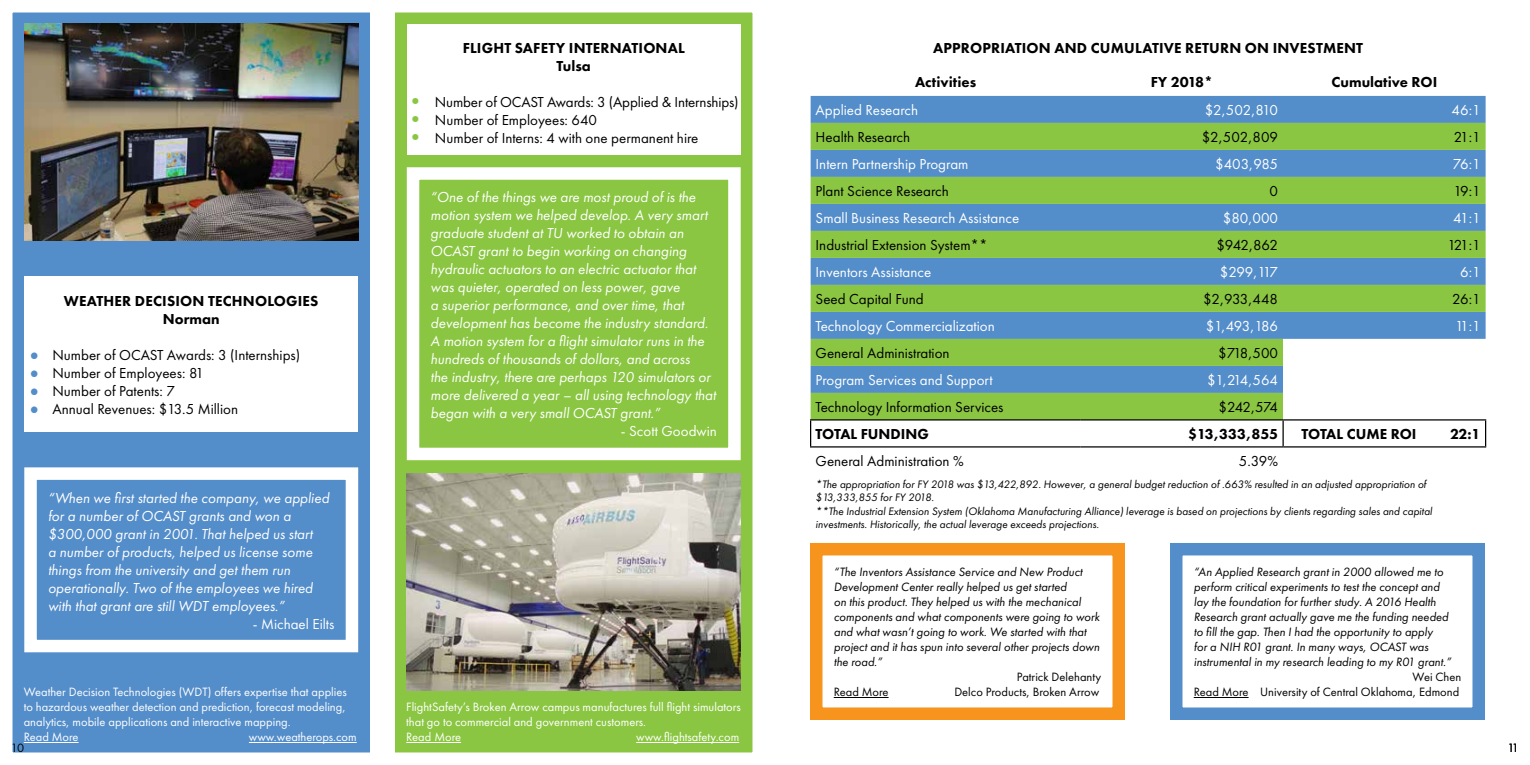
<style>
.page{position:relative;width:1530px;height:765px;background:#fff}
.page>*{position:absolute;margin:0;border:0;box-sizing:border-box;transform-origin:0 0}
.t1{font:italic 15px/18px "Futura PT";color:#fff}
.t2{font:15px "Futura PT";color:#000}
.t3{font:15px "Futura PT";color:#fff}
.t4{font:800 15px/18px "Futura PT";letter-spacing:.01em;color:#000;text-align:center}
.t5{font:italic 12.5px/15px "Futura PT";color:#000}
.t6{font:12.5px/15px "Futura PT";color:#fff}
.t7{font:12.5px/15px "Futura PT";color:#000;text-align:right}
.t8{font:italic 11.25px/13.5px "Futura PT";color:#000}
.s1{font-family:"Verdana";font-weight:700;color:#538dca}
.s2{font-family:"Hobo Std";color:#8ac642}
</style>
<div class="page">
<div style="left:395px;top:12px;width:358px;height:741px;background:#8ac642"></div>
<img style="left:407px;top:473px;width:334px;height:217px">
<div style="left:407px;top:24px;width:334px;height:130px;background:#fff"></div>
<div style="left:413px;top:174px;width:321px;height:280px;background:#8ac642"></div>
<div style="left:407px;top:167px;width:334px;height:293px;border:12px solid #fff"></div>
<div style="left:12px;top:12px;width:358px;height:741px;background:#538dca"></div>
<img style="left:24px;top:24px;width:334px;height:217px">
<div style="left:24px;top:276px;width:334px;height:156px;background:#fff"></div>
<div style="left:31px;top:474px;width:321px;height:172px;background:#538dca"></div>
<div style="left:24px;top:467px;width:334px;height:185px;border:12px solid #fff"></div>
<div style="left:811px;top:96px;width:675px;height:27px;background:#538dca"></div>
<svg style="left:811px;top:123px;width:675px;height:296px;background:#70ab81"></svg>
<hr style="left:810px;top:419px;width:271px;height:2px;background:#000">
<svg style="left:810px;top:421px;width:1px;height:25px"></svg>
<hr style="left:1081px;top:419px;width:202px;height:2px;background:#000">
<hr style="left:810px;top:446px;width:271px;height:2px;background:#000">
<hr style="left:1081px;top:446px;width:202px;height:2px;background:#000">
<hr style="left:1282px;top:421px;width:2px;height:25px;background:#000">
<svg style="left:1283px;top:339px;width:203px;height:107px"></svg>
<hr style="left:1283px;top:446px;width:152px;height:2px;background:#000">
<hr style="left:1435px;top:446px;width:51px;height:2px;background:#000">
<hr style="left:834px;top:697px;width:55px;height:1px;background:#000">
<div style="left:810px;top:543px;width:315px;height:177px;border:12px solid #f7941e"></div>
<hr style="left:1194px;top:697px;width:55px;height:1px;background:#000">
<div style="left:1170px;top:543px;width:315px;height:177px;border:12px solid #538dca"></div>
<p class="t4" style="left:64px;top:292px;width:256px">WEATHER DECISION TECHNOLOGIES<br>Norman</p>
<p class="t2" style="left:30px;top:346px;width:272px"><span class="s1">●</span> Number of OCAST Awards: 3 (Internships)</p>
<p class="t2" style="left:30px;top:364px;width:176px"><span class="s1">●</span> Number of Employees: 81</p>
<p class="t2" style="left:30px;top:382px;width:147px"><span class="s1">●</span> Number of Patents: 7</p>
<p class="t2" style="left:30px;top:400px;width:210px"><span class="s1">●</span> Annual Revenues: $13.5 Million</p>
<p class="t1" style="left:48px;top:489px;width:283px">“When we first started the company, we applied for a number of OCAST grants and won a $300,000 grant in 2001. That helped us start<br>a number of products, helped us license some things from the university and get them run operationally. Two of the employees we hired with that grant are still WDT employees.”</p>
<p class="t3" style="left:253px;top:615px;width:83px">- Michael Eilts</p>
<p class="t6" style="left:24px;top:685px;width:325px">Weather Decision Technologies (WDT) offers expertise that applies to hazardous weather detection and prediction, forecast modeling, analytics, mobile applications and interactive mapping.<br>Read More</p>
<p class="t6" style="left:249px;top:730px;width:109px">www.weatherops.com</p>
<p class="t7" style="left:11px;top:740px;width:15px">10</p>
<p class="t4" style="left:463px;top:39px;width:224px">FLIGHT SAFETY INTERNATIONAL<br>Tulsa</p>
<p class="t2" style="left:412px;top:93px;width:328px"><span class="s2">•</span> Number of OCAST Awards: 3 (Applied &amp; Internships)</p>
<p class="t2" style="left:412px;top:111px;width:186px"><span class="s2">•</span> Number of Employees: 640</p>
<p class="t2" style="left:412px;top:129px;width:288px"><span class="s2">•</span> Number of Interns: 4 with one permanent hire</p>
<p class="t1" style="left:431px;top:188px;width:287px">“One of the things we are most proud of is the motion system we helped develop. A very smart graduate student at TU worked to obtain an OCAST grant to begin working on changing hydraulic actuators to an electric actuator that was quieter, operated on less power, gave<br>a superior performance, and over time, that development has become the industry standard.<br>A motion system for a flight simulator runs in the hundreds of thousands of dollars, and across<br>the industry, there are perhaps 120 simulators or more delivered a year – all using technology that began with a very small OCAST grant.”</p>
<p class="t3" style="left:621px;top:423px;width:98px">- Scott Goodwin</p>
<p class="t6" style="left:406px;top:700px;width:336px">FlightSafety’s Broken Arrow campus manufactures full flight simulators that go to commercial and government customers.<br>Read More</p>
<p class="t6" style="left:636px;top:730px;width:105px">www.flightsafety.com</p>
<p class="t4" style="left:933px;top:39px;width:432px">APPROPRIATION AND CUMULATIVE RETURN ON INVESTMENT</p>
<p class="t4" style="left:915px;top:73px;width:63px">Activities</p>
<p class="t4" style="left:1151px;top:73px;width:64px">FY 2018*</p>
<p class="t4" style="left:1331px;top:73px;width:107px">Cumulative ROI</p>
<p class="t3" style="left:816px;top:101px;width:104px">Applied Research</p>
<p class="t3" style="left:1205px;top:101px;width:75px">$2,502,810</p>
<p class="t3" style="left:1452px;top:101px;width:30px">46:1</p>
<p class="t2" style="left:816px;top:128px;width:96px">Health Research</p>
<p class="t2" style="left:1202px;top:128px;width:78px">$2,502,809</p>
<p class="t2" style="left:1454px;top:128px;width:28px">21:1</p>
<p class="t3" style="left:816px;top:155px;width:154px">Intern Partnership Program</p>
<p class="t3" style="left:1215px;top:155px;width:64px">$403,985</p>
<p class="t3" style="left:1453px;top:155px;width:29px">76:1</p>
<p class="t2" style="left:816px;top:182px;width:135px">Plant Science Research</p>
<p class="t2" style="left:1270px;top:182px;width:10px">0</p>
<p class="t2" style="left:1453px;top:182px;width:29px">19:1</p>
<p class="t3" style="left:816px;top:209px;width:205px">Small Business Research Assistance</p>
<p class="t3" style="left:1223px;top:209px;width:57px">$80,000</p>
<p class="t3" style="left:1453px;top:209px;width:29px">41:1</p>
<p class="t2" style="left:816px;top:236px;width:174px">Industrial Extension System**</p>
<p class="t2" style="left:1216px;top:236px;width:63px">$942,862</p>
<p class="t2" style="left:1448px;top:236px;width:35px">121:1</p>
<p class="t3" style="left:816px;top:263px;width:117px">Inventors Assistance</p>
<p class="t3" style="left:1220px;top:263px;width:60px">$299,117</p>
<p class="t3" style="left:1460px;top:263px;width:22px">6:1</p>
<p class="t2" style="left:816px;top:290px;width:110px">Seed Capital Fund</p>
<p class="t2" style="left:1203px;top:290px;width:77px">$2,933,448</p>
<p class="t2" style="left:1452px;top:290px;width:30px">26:1</p>
<p class="t3" style="left:816px;top:317px;width:181px">Technology Commercialization</p>
<p class="t3" style="left:1206px;top:317px;width:74px">$1,493,186</p>
<p class="t3" style="left:1455px;top:317px;width:27px">11:1</p>
<p class="t2" style="left:816px;top:344px;width:136px">General Administration</p>
<p class="t2" style="left:1218px;top:344px;width:61px">$718,500</p>
<p class="t3" style="left:816px;top:371px;width:178px">Program Services and Support</p>
<p class="t3" style="left:1207px;top:371px;width:73px">$1,214,564</p>
<p class="t2" style="left:816px;top:398px;width:189px">Technology Information Services</p>
<p class="t2" style="left:1219px;top:398px;width:61px">$242,574</p>
<p class="t4" style="left:816px;top:425px;width:115px">TOTAL FUNDING</p>
<p class="t4" style="left:1188px;top:425px;width:91px">$13,333,855</p>
<p class="t4" style="left:1302px;top:425px;width:116px">TOTAL CUME ROI</p>
<p class="t4" style="left:1450px;top:425px;width:32px">22:1</p>
<p class="t2" style="left:816px;top:452px;width:150px">General Administration %</p>
<p class="t2" style="left:1239px;top:452px;width:41px">5.39%</p>
<p class="t8" style="left:816px;top:477px;width:618px">*The appropriation for FY 2018 was $13,422,892. However, a general budget reduction of .663% resulted in an adjusted appropriation of $13,333,855 for FY 2018.<br>**The Industrial Extension System (Oklahoma Manufacturing Alliance) leverage is based on projections by clients regarding sales and capital investments. Historically, the actual leverage exceeds projections.</p>
<p class="t5" style="left:834px;top:565px;width:268px">“The Inventors Assistance Service and New Product Development Center really helped us get started<br>on this product. They helped us with the mechanical components and what components were going to work and what wasn’t going to work. We started with that project and it has spun into several other projects down the road.”</p>
<p class="t7" style="left:1017px;top:670px;width:86px">Patrick Delehanty</p>
<p class="t7" style="left:834px;top:685px;width:56px">Read More</p>
<p class="t7" style="left:954px;top:685px;width:146px">Delco Products, Broken Arrow</p>
<p class="t5" style="left:1194px;top:565px;width:259px">“An Applied Research grant in 2000 allowed me to perform critical experiments to test the concept and lay the foundation for further study. A 2016 Health Research grant actually gave me the funding needed to fill the gap. Then I had the opportunity to apply<br>for a NIH R01 grant. In many ways, OCAST was instrumental in my research leading to my R01 grant.”</p>
<p class="t7" style="left:1194px;top:670px;width:269px">Wei Chen<br>Read More University of Central Oklahoma, Edmond</p>
<p class="t7" style="left:1508px;top:740px;width:13px">11</p>
</div>
